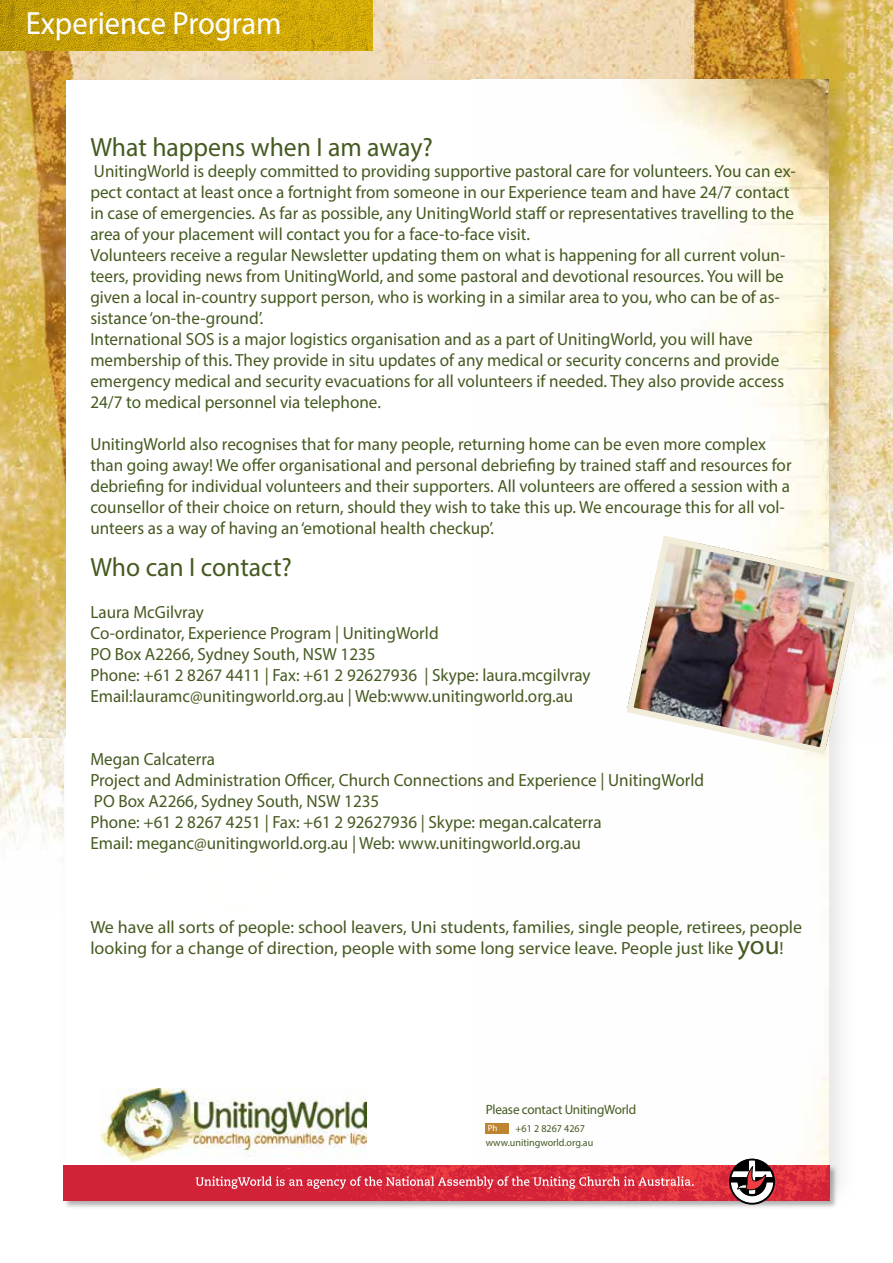
<style>
.page{position:relative;width:893px;height:1263px;background:#fff}
.page>*{position:absolute;margin:0;border:0;box-sizing:border-box;transform-origin:0 0}
.t1{font:32.25px "Myriad Pro";color:#fff;scale:.95 1}
.t2{font:26.4px "Myriad Pro";color:#455a21}
.t3{font:17.7px/21px "Myriad Pro";color:#455a21}
.t4{font:13.5px "Myriad Pro";letter-spacing:-.015em;color:#455a21}
.t5{font:10.5px "Myriad Pro";color:#455a21;scale:.96 1}
.t6{font:10.35px "Myriad Pro";color:#455a21}
.t7{font:9px "Myriad Pro";color:#fff}
.s1{font-size:26.4px}
</style>
<div class="page">
<img style="left:0;top:737px;width:57px;height:112px">
<img style="left:0;top:0;width:893px;height:737px">
<div style="left:57px;top:71px;width:801px;height:1141px;background:#000;opacity:.1"></div>
<div style="left:66px;top:80px;width:762px;height:1102px;background:#fff"></div>
<img style="left:485px;top:80px;width:343px;height:1084px">
<img style="left:100px;top:1088px;width:267px;height:75px">
<div style="left:63px;top:1164px;width:775px;height:45px;background:#000;opacity:.3"></div>
<img style="left:64px;top:1165px;width:765px;height:35px">
<svg style="left:196px;top:1176px;width:498px;height:13px;background:#df5665"></svg>
<svg style="left:729px;top:1159px;width:46px;height:46px"></svg>
<img style="left:0;top:0;width:372px;height:50px">
<div style="left:486px;top:1123px;width:23px;height:10px;background:#be842f"></div>
<img style="left:623px;top:532px;width:243px;height:226px">
<h1 class="t1" style="left:26px;top:3px;width:271px">Experience Program</h1>
<h2 class="t2" style="left:90px;top:131px;width:344px">What happens when I am away?</h2>
<p class="t3" style="left:90px;top:160px;width:707px">UnitingWorld is deeply committed to providing supportive pastoral care for volunteers. You can ex&shy;pect contact at least once a fortnight from someone in our Experience team and have 24/7 contact in case of emergencies. As far as possible, any UnitingWorld staff or representatives travelling to the area of your placement will contact you for a face-to-face visit.<br>Volunteers receive a regular Newsletter updating them on what is happening for all current volun&shy;teers, providing news from UnitingWorld, and some pastoral and devotional resources. You will be given a local in-country support person, who is working in a similar area to you, who can be of as&shy;sistance ‘on-the-ground’.<br>International SOS is a major logistics organisation and as a part of UnitingWorld, you will have membership of this. They provide in situ updates of any medical or security concerns and provide emergency medical and security evacuations for all volunteers if needed. They also provide access 24/7 to medical personnel via telephone.</p>
<p class="t3" style="left:90px;top:433px;width:703px">UnitingWorld also recognises that for many people, returning home can be even more complex than going away! We offer organisational and personal debriefing by trained staff and resources for debriefing for individual volunteers and their supporters. All volunteers are offered a session with a counsellor of their choice on return, should they wish to take this up. We encourage this for all vol&shy;unteers as a way of having an ‘emotional health checkup’.</p>
<h2 class="t2" style="left:90px;top:551px;width:203px">Who can I contact?</h2>
<p class="t3" style="left:90px;top:601px;width:502px">Laura McGilvray<br>Co-ordinator, Experience Program | UnitingWorld<br>PO Box A2266, Sydney South, NSW 1235<br>Phone: +61 2 8267 4411 | Fax: +61 2 92627936 | Skype: laura.mcgilvray Email:lauramc@unitingworld.org.au | Web:www.unitingworld.org.au</p>
<p class="t3" style="left:90px;top:748px;width:615px">Megan Calcaterra<br>Project and Administration Officer, Church Connections and Experience | UnitingWorld PO Box A2266, Sydney South, NSW 1235<br>Phone: +61 2 8267 4251 | Fax: +61 2 92627936 | Skype: megan.calcaterra<br>Email: meganc@unitingworld.org.au | Web: www.unitingworld.org.au</p>
<p class="t3" style="left:90px;top:916px;width:713px">We have all sorts of people: school leavers, Uni students, families, single people, retirees, people looking for a change of direction, people with some long service leave. People just like <span class="s1">you</span>!</p>
<p class="t4" style="left:486px;top:1101px;width:152px">Please contact UnitingWorld</p>
<p class="t7" style="left:488px;top:1122px;width:11px">Ph</p>
<p class="t5" style="left:515px;top:1122px;width:74px">+61 2 8267 4267</p>
<p class="t6" style="left:486px;top:1136px;width:109px">www.unitingworld.org.au</p>
</div>
